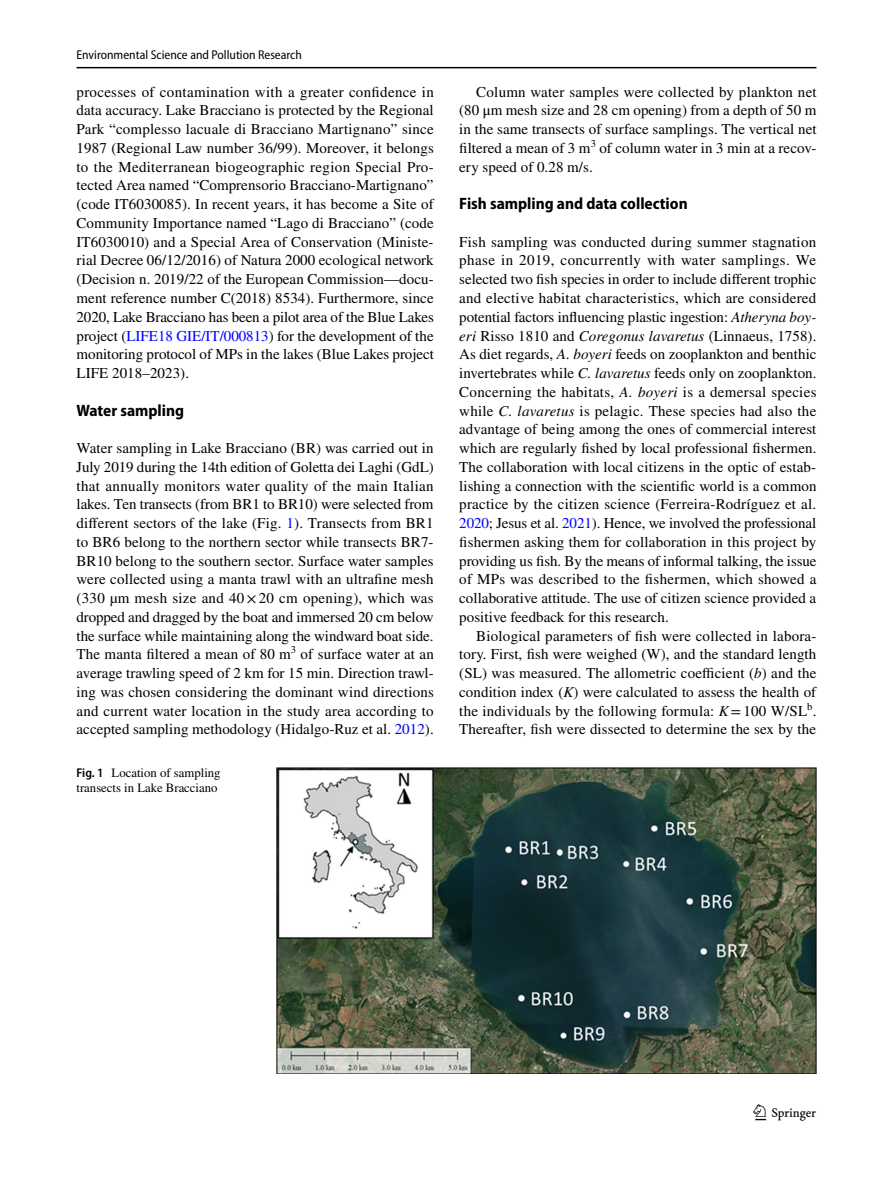
<style>
.page{position:relative;width:893px;height:1187px;background:#fff}
.page>*{position:absolute;margin:0;border:0;box-sizing:border-box;transform-origin:0 0}
.t1{font:22.5px "Springnew Regular 3";color:#000}
.t2{font:700 semi-condensed 16.5px "Myriad Pro";color:#000}
.t3{font:15px/18.8px "STIX";letter-spacing:.005em;color:#000;text-align:justify}
.t4{font:12.75px/15px "STIX";color:#000}
.t5{font:semi-condensed 12.75px "Myriad Pro";color:#000}
.s1{color:#00f}
.s2{font-family:"Myriad Pro";font-weight:600;font-stretch:semi-condensed}
.s3{font-style:italic}
</style>
<div class="page">
<hr style="left:77px;top:67px;width:739px;height:1px;background:#000">
<img style="left:276px;top:767px;width:540px;height:306px">
<p class="t5" style="left:77px;top:48px;width:227px">Environmental Science and Pollution Research</p>
<p class="t3" style="left:77px;top:83px;width:359px">processes of contamination with a greater confidence in data accuracy. Lake Bracciano is protected by the Regional Park “complesso lacuale di Bracciano Martignano” since 1987 (Regional Law number 36/99). Moreover, it belongs to the Mediterranean biogeographic region Special Pro&shy;tected Area named “Comprensorio Bracciano-Martignano” (code IT6030085). In recent years, it has become a Site of Community Importance named “Lago di Bracciano” (code IT6030010) and a Special Area of Conservation (Ministe&shy;rial Decree 06/12/2016) of Natura 2000 ecological network (Decision n. 2019/22 of the European Commission—docu&shy;ment reference number C(2018) 8534). Furthermore, since 2020, Lake Bracciano has been a pilot area of the Blue Lakes project (<span class="s1">LIFE18 GIE/IT/000813</span>) for the development of the monitoring protocol of MPs in the lakes (Blue Lakes project LIFE 2018–2023).</p>
<p class="t2" style="left:77px;top:401px;width:109px">Water sampling</p>
<p class="t3" style="left:77px;top:439px;width:359px">Water sampling in Lake Bracciano (BR) was carried out in July 2019 during the 14th edition of Goletta dei Laghi (GdL) that annually monitors water quality of the main Italian lakes. Ten transects (from BR1 to BR10) were selected from different sectors of the lake (Fig. <span class="s1">1</span>). Transects from BR1 to BR6 belong to the northern sector while transects BR7- BR10 belong to the southern sector. Surface water samples were collected using a manta trawl with an ultrafine mesh (330 µm mesh size and 40 × 20 cm opening), which was dropped and dragged by the boat and immersed 20 cm below the surface while maintaining along the windward boat side.<br>The manta filtered a mean of 80 m<sup>3</sup> of surface water at an average trawling speed of 2 km for 15 min. Direction trawl&shy;ing was chosen considering the dominant wind directions and current water location in the study area according to accepted sampling methodology (Hidalgo-Ruz et al. <span class="s1">2012</span>).</p>
<p class="t4" style="left:77px;top:766px;width:146px"><span class="s2">Fig. 1</span> Location of sampling transects in Lake Bracciano</p>
<p class="t3" style="left:459px;top:83px;width:359px;text-indent:17px">Column water samples were collected by plankton net (80 μm mesh size and 28 cm opening) from a depth of 50 m in the same transects of surface samplings. The vertical net filtered a mean of 3 m<sup>3</sup> of column water in 3 min at a recov&shy;ery speed of 0.28 m/s.</p>
<p class="t2" style="left:459px;top:194px;width:230px">Fish sampling and data collection</p>
<p class="t3" style="left:459px;top:233px;width:359px">Fish sampling was conducted during summer stagnation phase in 2019, concurrently with water samplings. We selected two fish species in order to include different trophic and elective habitat characteristics, which are considered potential factors influencing plastic ingestion: <span class="s3">Atheryna boy&shy;eri</span> Risso 1810 and <span class="s3">Coregonus lavaretus</span> (Linnaeus, 1758).<br>As diet regards, <span class="s3">A. boyeri</span> feeds on zooplankton and benthic invertebrates while <span class="s3">C. lavaretus</span> feeds only on zooplankton.<br>Concerning the habitats, <span class="s3">A. boyeri</span> is a demersal species while <span class="s3">C. lavaretus</span> is pelagic. These species had also the advantage of being among the ones of commercial interest which are regularly fished by local professional fishermen.<br>The collaboration with local citizens in the optic of estab&shy;lishing a connection with the scientific world is a common practice by the citizen science (Ferreira-Rodríguez et al.<br><span class="s1">2020</span>; Jesus et al. <span class="s1">2021</span>). Hence, we involved the professional fishermen asking them for collaboration in this project by providing us fish. By the means of informal talking, the issue of MPs was described to the fishermen, which showed a collaborative attitude. The use of citizen science provided a positive feedback for this research.</p>
<p class="t3" style="left:459px;top:627px;width:359px;text-indent:17px">Biological parameters of fish were collected in labora&shy;tory. First, fish were weighed (W), and the standard length (SL) was measured. The allometric coefficient (<span class="s3">b</span>) and the condition index (<span class="s3">K</span>) were calculated to assess the health of the individuals by the following formula: <span class="s3">K</span>=100 W/SL<sup>b</sup>.<br>Thereafter, fish were dissected to determine the sex by the</p>
<h1 class="t1" style="left:755px;top:1104px;width:62px">1 3</h1>
</div>
